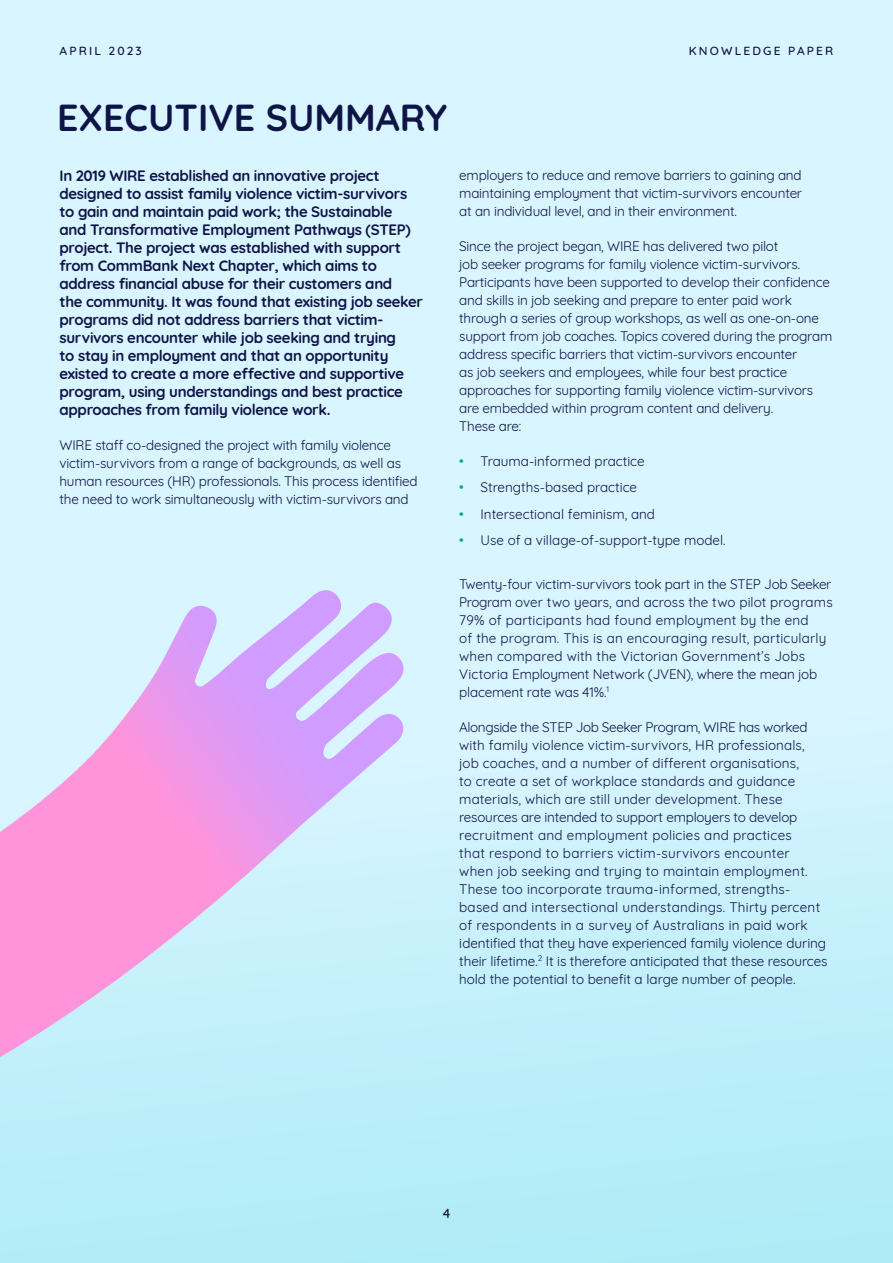
<style>
.page{position:relative;width:893px;height:1263px;background:#fff}
.page>*{position:absolute;margin:0;border:0;box-sizing:border-box;transform-origin:0 0}
.t1{font:700 37.5px "Quicksand";color:#0f1447}
.t2{font:700 15px/18px "Quicksand";letter-spacing:-.02em;color:#0f1447}
.t3{font:13.5px/18px "Quicksand";letter-spacing:.01em;color:#0f1447}
.t4{font:13.5px/18px "Quicksand";letter-spacing:-.015em;color:#0f1447}
.t5{font:500 13.5px "Quicksand";color:#0f1447}
.t6{font:500 12px "Quicksand";letter-spacing:.18em;color:#0f1447}
.s1{color:#00a971}
</style>
<div class="page">
<div style="left:0;top:0;width:893px;height:1263px;background:linear-gradient(to bottom,#e4f7ff,#bbeef9)"></div>
<svg style="left:0;top:590px;width:405px;height:467px;background:#ddc8f3"></svg>
<p class="t6" style="left:60px;top:41px;width:84px">APRIL 2023</p>
<p class="t6" style="left:689px;top:41px;width:146px">KNOWLEDGE PAPER</p>
<h1 class="t1" style="left:57px;top:87px;width:392px">EXECUTIVE SUMMARY</h1>
<p class="t2" style="left:60px;top:166px;width:365px">In 2019 WIRE established an innovative project designed to assist family violence victim-survivors to gain and maintain paid work; the Sustainable and Transformative Employment Pathways (STEP) project. The project was established with support from CommBank Next Chapter, which aims to address financial abuse for their customers and<br>the community. It was found that existing job seeker programs did not address barriers that victim&shy;survivors encounter while job seeking and trying<br>to stay in employment and that an opportunity existed to create a more effective and supportive program, using understandings and best practice approaches from family violence work.</p>
<p class="t4" style="left:60px;top:435px;width:360px">WIRE staff co-designed the project with family violence victim-survivors from a range of backgrounds, as well as human resources (HR) professionals. This process identified the need to work simultaneously with victim-survivors and</p>
<p class="t4" style="left:459px;top:164px;width:344px;text-align:justify">employers to reduce and remove barriers to gaining and maintaining employment that victim-survivors encounter at an individual level, and in their environment.</p>
<p class="t4" style="left:459px;top:235px;width:375px">Since the project began, WIRE has delivered two pilot<br>job seeker programs for family violence victim-survivors.<br>Participants have been supported to develop their confidence and skills in job seeking and prepare to enter paid work through a series of group workshops, as well as one-on-one support from job coaches. Topics covered during the program address specific barriers that victim-survivors encounter<br>as job seekers and employees, while four best practice approaches for supporting family violence victim-survivors are embedded within program content and delivery.<br>These are:</p>
<p class="t4" style="left:459px;top:450px;width:187px"><span class="s1">•</span> Trauma-informed practice</p>
<p class="t4" style="left:459px;top:477px;width:179px"><span class="s1">•</span> Strengths-based practice</p>
<p class="t4" style="left:459px;top:503px;width:197px"><span class="s1">•</span> Intersectional feminism, and</p>
<p class="t4" style="left:459px;top:530px;width:268px"><span class="s1">•</span> Use of a village-of-support-type model.</p>
<p class="t3" style="left:459px;top:573px;width:375px">Twenty-four victim-survivors took part in the STEP Job Seeker Program over two years, and across the two pilot programs 79% of participants had found employment by the end<br>of the program. This is an encouraging result, particularly when compared with the Victorian Government’s Jobs Victoria Employment Network (JVEN), where the mean job placement rate was 41%.<sup>1</sup></p>
<p class="t3" style="left:459px;top:717px;width:370px">Alongside the STEP Job Seeker Program, WIRE has worked with family violence victim-survivors, HR professionals, job coaches, and a number of different organisations,<br>to create a set of workplace standards and guidance materials, which are still under development. These resources are intended to support employers to develop recruitment and employment policies and practices<br>that respond to barriers victim-survivors encounter<br>when job seeking and trying to maintain employment.<br>These too incorporate trauma-informed, strengths&shy;based and intersectional understandings. Thirty percent of respondents in a survey of Australians in paid work identified that they have experienced family violence during their lifetime.<sup>2</sup> It is therefore anticipated that these resources hold the potential to benefit a large number of people.</p>
<p class="t5" style="left:442px;top:1202px;width:10px">4</p>
</div>
